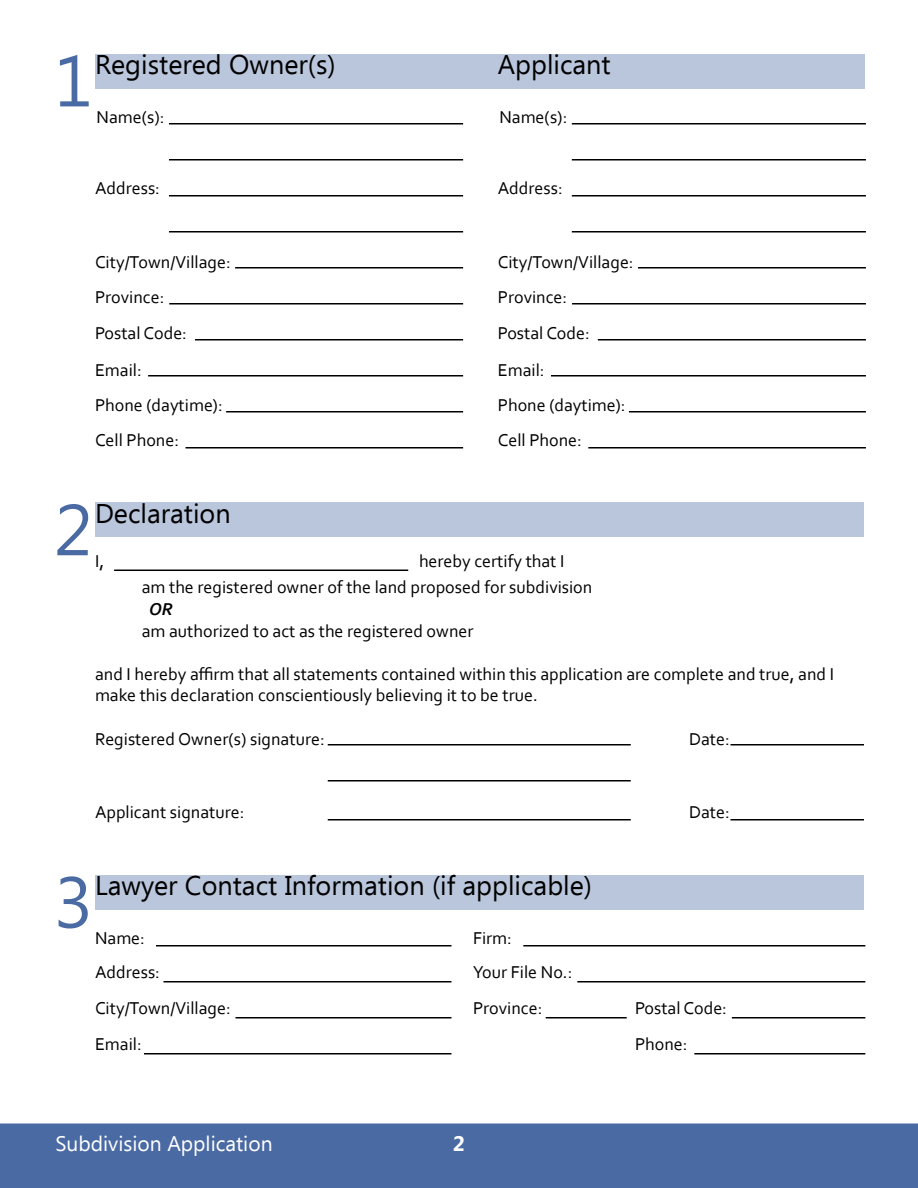
<style>
.page{position:relative;width:918px;height:1188px;background:#fff}
.page>*{position:absolute;margin:0;border:0;box-sizing:border-box;transform-origin:0 0}
.t1{font:72px "Ebrima";color:#4a6aa3}
.t2{font:27px "Ebrima";color:#000}
.t3{font:21px "Ebrima";color:#fff}
.t4{font:700 21px "Ebrima";color:#fff}
.t5{font:18px/35.7px "Corbel";color:#000}
.t6{font:italic 700 18px "Corbel";color:#000}
</style>
<div class="page">
<div style="left:95px;top:875px;width:768px;height:34px;background:#bac6dc"></div>
<div style="left:95px;top:503px;width:768px;height:34px;background:#bac6dc"></div>
<div style="left:95px;top:54px;width:770px;height:35px;background:#bac6dc"></div>
<div style="left:0;top:1124px;width:918px;height:64px;background:#4a6aa3"></div>
<hr style="left:328px;top:744px;width:303px;height:2px;background:#000">
<hr style="left:328px;top:819px;width:303px;height:1px;background:#000">
<hr style="left:328px;top:780px;width:303px;height:2px;background:#000">
<hr style="left:730px;top:744px;width:134px;height:2px;background:#000">
<hr style="left:730px;top:819px;width:134px;height:1px;background:#000">
<hr style="left:156px;top:945px;width:296px;height:1px;background:#000">
<hr style="left:523px;top:945px;width:342px;height:1px;background:#000">
<hr style="left:577px;top:981px;width:288px;height:1px;background:#000">
<hr style="left:164px;top:981px;width:288px;height:1px;background:#000">
<hr style="left:732px;top:1017px;width:133px;height:1px;background:#000">
<hr style="left:144px;top:1053px;width:308px;height:1px;background:#000">
<hr style="left:236px;top:1017px;width:216px;height:1px;background:#000">
<hr style="left:546px;top:1017px;width:81px;height:1px;background:#000">
<hr style="left:694px;top:1053px;width:171px;height:1px;background:#000">
<hr style="left:114px;top:570px;width:294px;height:1px;background:#000">
<hr style="left:169px;top:123px;width:294px;height:1px;background:#000">
<hr style="left:169px;top:159px;width:294px;height:1px;background:#000">
<hr style="left:169px;top:195px;width:294px;height:1px;background:#000">
<hr style="left:169px;top:231px;width:294px;height:1px;background:#000">
<hr style="left:169px;top:303px;width:294px;height:1px;background:#000">
<hr style="left:235px;top:267px;width:228px;height:1px;background:#000">
<hr style="left:148px;top:375px;width:315px;height:1px;background:#000">
<hr style="left:195px;top:339px;width:268px;height:1px;background:#000">
<hr style="left:186px;top:447px;width:277px;height:1px;background:#000">
<hr style="left:226px;top:411px;width:237px;height:1px;background:#000">
<hr style="left:572px;top:123px;width:294px;height:1px;background:#000">
<hr style="left:572px;top:159px;width:294px;height:1px;background:#000">
<hr style="left:572px;top:195px;width:294px;height:1px;background:#000">
<hr style="left:572px;top:231px;width:294px;height:1px;background:#000">
<hr style="left:572px;top:303px;width:294px;height:1px;background:#000">
<hr style="left:638px;top:267px;width:228px;height:1px;background:#000">
<hr style="left:551px;top:375px;width:315px;height:1px;background:#000">
<hr style="left:598px;top:339px;width:268px;height:1px;background:#000">
<hr style="left:588px;top:447px;width:278px;height:1px;background:#000">
<hr style="left:629px;top:411px;width:237px;height:1px;background:#000">
<h1 class="t1" style="left:54px;top:30px;width:40px">1</h1>
<h2 class="t2" style="left:95px;top:45px;width:242px">Registered Owner(s)</h2>
<h2 class="t2" style="left:498px;top:45px;width:114px">Applicant</h2>
<p class="t5" style="left:97px;top:99px;width:70px">Name(s):</p>
<p class="t5" style="left:499px;top:99px;width:70px">Name(s):</p>
<p class="t5" style="left:95px;top:170px;width:67px">Address:</p>
<p class="t5" style="left:95px;top:243px;width:137px">City/Town/Village:<br>Province:<br>Postal Code:<br>Email:<br>Phone (daytime):<br>Cell Phone:</p>
<p class="t5" style="left:498px;top:170px;width:67px">Address:</p>
<p class="t5" style="left:498px;top:243px;width:137px">City/Town/Village:<br>Province:<br>Postal Code:<br>Email:<br>Phone (daytime):<br>Cell Phone:</p>
<h1 class="t1" style="left:54px;top:479px;width:40px">2</h1>
<h2 class="t2" style="left:95px;top:494px;width:137px">Declaration</h2>
<p class="t5" style="left:95px;top:543px;width:11px">I,</p>
<p class="t5" style="left:142px;top:548px;width:452px;line-height:26.1px;text-indent:277px">hereby certify that I am the registered owner of the land proposed for subdivision</p>
<p class="t6" style="left:149px;top:598px;width:25px">OR</p>
<p class="t5" style="left:142px;top:612px;width:333px">am authorized to act as the registered owner</p>
<p class="t5" style="left:95px;top:663px;width:741px;line-height:21.6px">and I hereby affirm that all statements contained within this application are complete and true, and I make this declaration conscientiously believing it to be true.</p>
<p class="t5" style="left:95px;top:720px;width:231px">Registered Owner(s) signature:</p>
<p class="t5" style="left:689px;top:720px;width:42px">Date:</p>
<p class="t5" style="left:95px;top:794px;width:151px">Applicant signature:</p>
<p class="t5" style="left:689px;top:794px;width:42px">Date:</p>
<h1 class="t1" style="left:54px;top:851px;width:40px">3</h1>
<h2 class="t2" style="left:95px;top:866px;width:499px">Lawyer Contact Information (if applicable)</h2>
<p class="t5" style="left:95px;top:920px;width:51px">Name:</p>
<p class="t5" style="left:473px;top:920px;width:40px">Firm:</p>
<p class="t5" style="left:95px;top:954px;width:67px">Address:</p>
<p class="t5" style="left:473px;top:954px;width:101px">Your File No.:</p>
<p class="t5" style="left:95px;top:990px;width:137px">City/Town/Village:</p>
<p class="t5" style="left:473px;top:990px;width:71px">Province:</p>
<p class="t5" style="left:635px;top:990px;width:94px">Postal Code:</p>
<p class="t5" style="left:95px;top:1025px;width:48px">Email:</p>
<p class="t5" style="left:635px;top:1025px;width:54px">Phone:</p>
<p class="t3" style="left:55px;top:1128px;width:219px">Subdivision Application</p>
<p class="t4" style="left:453px;top:1128px;width:14px">2</p>
</div>
